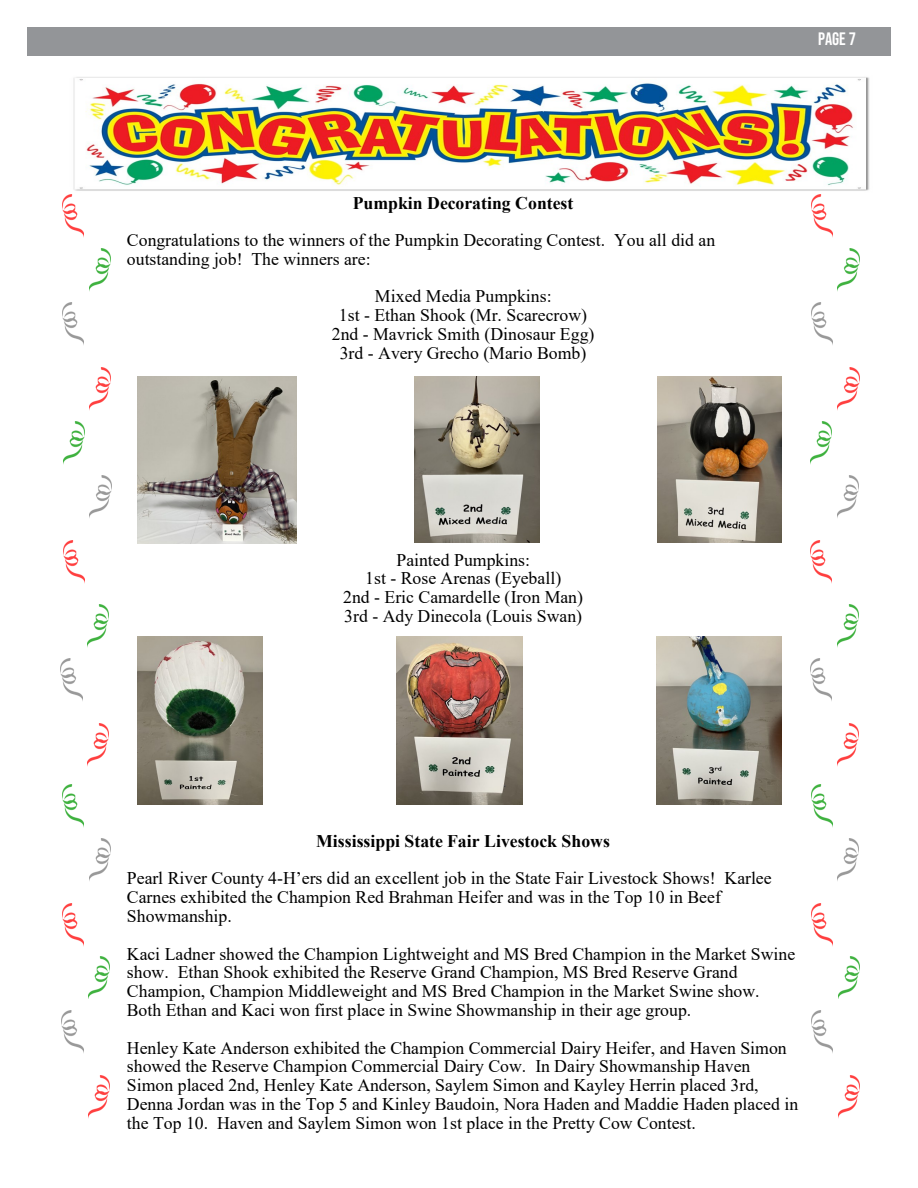
<style>
.page{position:relative;width:918px;height:1188px;background:#fff}
.page>*{position:absolute;margin:0;border:0;box-sizing:border-box;transform-origin:0 0}
.t1{font:18px "Bebas Neue";color:#fff}
.t2{font:17.85px "Times New Roman";color:#000}
.t3{font:17.7px/18.8px "Times New Roman";color:#000}
.t4{font:700 17.7px "Times New Roman";color:#000}
</style>
<div class="page">
<div style="left:27px;top:27px;width:864px;height:28px;background:#939598"></div>
<img style="left:73px;top:77px;width:797px;height:114px">
<img style="left:811px;top:194px;width:22px;height:43px">
<img style="left:838px;top:248px;width:21px;height:41px">
<img style="left:811px;top:302px;width:22px;height:43px">
<img style="left:838px;top:368px;width:21px;height:40px">
<img style="left:63px;top:194px;width:21px;height:43px">
<img style="left:89px;top:248px;width:22px;height:43px">
<img style="left:63px;top:302px;width:21px;height:43px">
<img style="left:89px;top:368px;width:22px;height:43px">
<img style="left:63px;top:422px;width:22px;height:42px">
<img style="left:90px;top:476px;width:21px;height:40px">
<img style="left:63px;top:541px;width:22px;height:43px">
<img style="left:811px;top:422px;width:21px;height:40px">
<img style="left:837px;top:476px;width:21px;height:42px">
<img style="left:811px;top:541px;width:21px;height:43px">
<img style="left:137px;top:376px;width:160px;height:168px">
<img style="left:414px;top:376px;width:125px;height:167px">
<img style="left:657px;top:376px;width:125px;height:167px">
<img style="left:137px;top:637px;width:126px;height:167px">
<img style="left:397px;top:637px;width:125px;height:167px">
<img style="left:656px;top:637px;width:126px;height:167px">
<img style="left:837px;top:604px;width:21px;height:43px">
<img style="left:811px;top:659px;width:21px;height:42px">
<img style="left:837px;top:724px;width:21px;height:43px">
<img style="left:87px;top:604px;width:22px;height:43px">
<img style="left:61px;top:659px;width:21px;height:40px">
<img style="left:87px;top:724px;width:22px;height:43px">
<img style="left:63px;top:784px;width:21px;height:43px">
<img style="left:89px;top:838px;width:22px;height:43px">
<img style="left:63px;top:904px;width:21px;height:42px">
<img style="left:811px;top:784px;width:21px;height:41px">
<img style="left:838px;top:838px;width:21px;height:41px">
<img style="left:811px;top:904px;width:21px;height:40px">
<img style="left:838px;top:956px;width:22px;height:43px">
<img style="left:812px;top:1010px;width:21px;height:43px">
<img style="left:838px;top:1075px;width:22px;height:43px">
<img style="left:88px;top:956px;width:22px;height:43px">
<img style="left:62px;top:1010px;width:21px;height:41px">
<img style="left:88px;top:1075px;width:22px;height:43px">
<p class="t4" style="left:353px;top:193px;width:222px">Pumpkin Decorating Contest</p>
<p class="t3" style="left:127px;top:231px;width:590px">Congratulations to the winners of the Pumpkin Decorating Contest. You all did an outstanding job! The winners are:</p>
<p class="t3" style="left:332px;top:287px;width:264px;text-align:center">Mixed Media Pumpkins:<br>1st - Ethan Shook (Mr. Scarecrow)<br>2nd - Mavrick Smith (Dinosaur Egg)<br>3rd - Avery Grecho (Mario Bomb)</p>
<p class="t3" style="left:343px;top:550px;width:241px;text-align:center">Painted Pumpkins:<br>1st - Rose Arenas (Eyeball)<br>2nd - Eric Camardelle (Iron Man)<br>3rd - Ady Dinecola (Louis Swan)</p>
<p class="t1" style="left:818px;top:28px;width:39px">Page 7</p>
<p class="t4" style="left:316px;top:831px;width:295px">Mississippi State Fair Livestock Shows</p>
<p class="t2" style="left:127px;top:868px;width:646px">Pearl River County 4-H’ers did an excellent job in the State Fair Livestock Shows! Karlee</p>
<p class="t3" style="left:127px;top:888px;width:596px">Carnes exhibited the Champion Red Brahman Heifer and was in the Top 10 in Beef<br>Showmanship.</p>
<p class="t3" style="left:127px;top:944px;width:670px">Kaci Ladner showed the Champion Lightweight and MS Bred Champion in the Market Swine show. Ethan Shook exhibited the Reserve Grand Champion, MS Bred Reserve Grand Champion, Champion Middleweight and MS Bred Champion in the Market Swine show.<br>Both Ethan and Kaci won first place in Swine Showmanship in their age group.</p>
<p class="t3" style="left:127px;top:1038px;width:673px">Henley Kate Anderson exhibited the Champion Commercial Dairy Heifer, and Haven Simon showed the Reserve Champion Commercial Dairy Cow. In Dairy Showmanship Haven Simon placed 2nd, Henley Kate Anderson, Saylem Simon and Kayley Herrin placed 3rd, Denna Jordan was in the Top 5 and Kinley Baudoin, Nora Haden and Maddie Haden placed in the Top 10. Haven and Saylem Simon won 1st place in the Pretty Cow Contest.</p>
</div>
